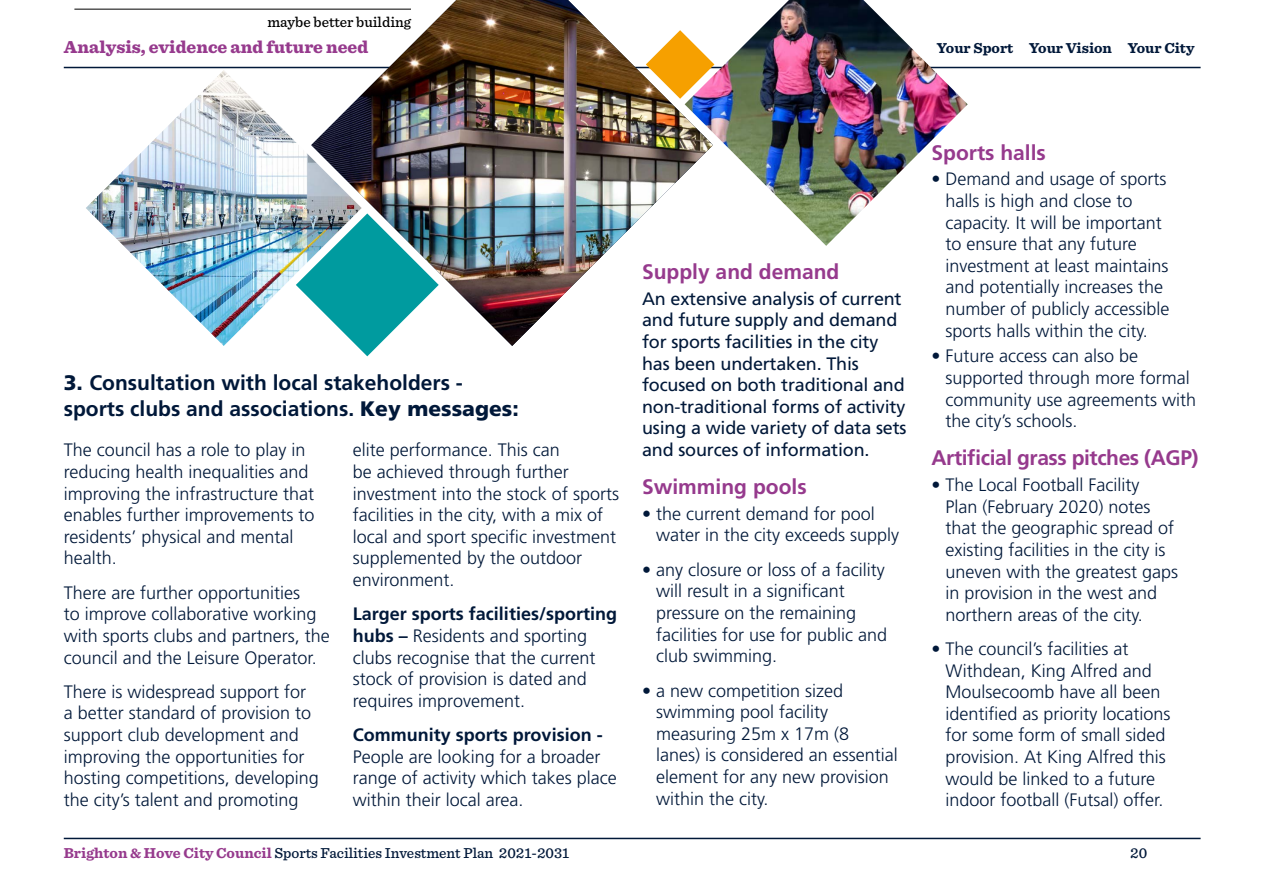
<style>
.page{position:relative;width:1263px;height:893px;background:#fff}
.page>*{position:absolute;margin:0;border:0;box-sizing:border-box;transform-origin:0 0}
.Sub_heads_H3{font:700 21px/25.2px "Frutiger";color:#001839}
.Sub_heads_H3-2{font:700 21px "Frutiger";color:#963a8d}
.Sub_heads_H3-3{font:700 21px "Frutiger";letter-spacing:-.02em;color:#963a8d}
.Body_Text_P{font:300 18px/21.6px "Frutiger";color:#001839}
.Body_Text_P-2{font:18px/21.6px "Frutiger";letter-spacing:-.01em;color:#001839}
.t1{font:900 18px "Sentinel";color:#963a8d}
.t2{font:500 15px "Sentinel";color:#001839}
.t3{font:700 15px "Sentinel";color:#001839}
.t4{font:500 15px "Sentinel";color:#000}
.s1{font-weight:900}
.s2{font-weight:700}
.s3{font-weight:700;color:#963a8d}
</style>
<div class="page">
<hr style="left:64px;top:838px;width:1136px;height:1px;background:#001839">
<hr style="left:64px;top:67px;width:1136px;height:1px;background:#001839">
<img style="left:311px;top:0;width:374px;height:346px">
<img style="left:86px;top:70px;width:276px;height:276px">
<svg style="left:296px;top:213px;width:143px;height:143px"></svg>
<img style="left:685px;top:0;width:283px;height:246px">
<hr style="left:74px;top:9px;width:337px;height:1px;background:#000">
<svg style="left:646px;top:30px;width:68px;height:69px"></svg>
<p class="t4" style="left:267px;top:10px;width:145px">maybe better building</p>
<p class="t1" style="left:64px;top:32px;width:306px">Analysis, evidence and future need</p>
<p class="t3" style="left:937px;top:36px;width:259px">Your Sport Your Vision Your City</p>
<p class="Sub_heads_H3" style="left:64px;top:370px;width:457px"><span class="s1">3.</span> Consultation with local stakeholders - sports clubs and associations. <span class="s1">Key messages:</span></p>
<p class="Body_Text_P" style="left:64px;top:439px;width:252px">The council has a role to play in reducing health inequalities and improving the infrastructure that enables further improvements to residents’ physical and mental health.</p>
<p class="Body_Text_P" style="left:64px;top:582px;width:268px">There are further opportunities<br>to improve collaborative working with sports clubs and partners, the council and the Leisure Operator.</p>
<p class="Body_Text_P" style="left:64px;top:681px;width:257px">There is widespread support for a better standard of provision to support club development and improving the opportunities for hosting competitions, developing the city’s talent and promoting</p>
<p class="Body_Text_P" style="left:353px;top:439px;width:268px">elite performance. This can<br>be achieved through further investment into the stock of sports facilities in the city, with a mix of local and sport specific investment supplemented by the outdoor environment.</p>
<p class="Body_Text_P" style="left:353px;top:603px;width:266px"><span class="s2">Larger sports facilities/sporting hubs –</span> Residents and sporting clubs recognise that the current stock of provision is dated and requires improvement.</p>
<p class="Body_Text_P" style="left:353px;top:724px;width:265px"><span class="s2">Community sports provision -<br></span>People are looking for a broader range of activity which takes place within their local area.</p>
<p class="Sub_heads_H3-2" style="left:642px;top:259px;width:199px">Supply and demand</p>
<p class="Body_Text_P-2" style="left:642px;top:288px;width:266px">An extensive analysis of current and future supply and demand for sports facilities in the city has been undertaken. This focused on both traditional and non-traditional forms of activity using a wide variety of data sets and sources of information.</p>
<p class="Sub_heads_H3-2" style="left:642px;top:474px;width:166px">Swimming pools</p>
<p class="Body_Text_P" style="left:656px;top:503px;width:244px;text-indent:-14px">• the current demand for pool water in the city exceeds supply</p>
<p class="Body_Text_P" style="left:656px;top:559px;width:233px;text-indent:-14px">• any closure or loss of a facility will result in a significant pressure on the remaining facilities for use for public and club swimming.</p>
<p class="Body_Text_P" style="left:656px;top:679px;width:243px;text-indent:-14px">• a new competition sized swimming pool facility measuring 25m x 17m (8<br>lanes) is considered an essential element for any new provision within the city.</p>
<p class="Sub_heads_H3-2" style="left:931px;top:140px;width:116px">Sports halls</p>
<p class="Body_Text_P" style="left:945px;top:168px;width:226px;text-indent:-14px">• Demand and usage of sports halls is high and close to capacity. It will be important to ensure that any future investment at least maintains and potentially increases the number of publicly accessible sports halls within the city.</p>
<p class="Body_Text_P" style="left:945px;top:345px;width:252px;text-indent:-14px">• Future access can also be supported through more formal community use agreements with the city’s schools.</p>
<p class="Sub_heads_H3-3" style="left:931px;top:446px;width:269px">Artificial grass pitches (AGP)</p>
<p class="Body_Text_P" style="left:945px;top:474px;width:234px;text-indent:-14px">• The Local Football Facility<br>Plan (February 2020) notes that the geographic spread of existing facilities in the city is uneven with the greatest gaps in provision in the west and northern areas of the city.</p>
<p class="Body_Text_P" style="left:945px;top:638px;width:227px;text-indent:-14px">• The council’s facilities at<br>Withdean, King Alfred and<br>Moulsecoomb have all been identified as priority locations for some form of small sided provision. At King Alfred this would be linked to a future indoor football (Futsal) offer.</p>
<p class="t2" style="left:64px;top:842px;width:507px"><span class="s3">Brighton &amp; Hove City Council</span> Sports Facilities Investment Plan 2021-2031</p>
<p class="t2" style="left:1130px;top:842px;width:19px">20</p>
</div>
